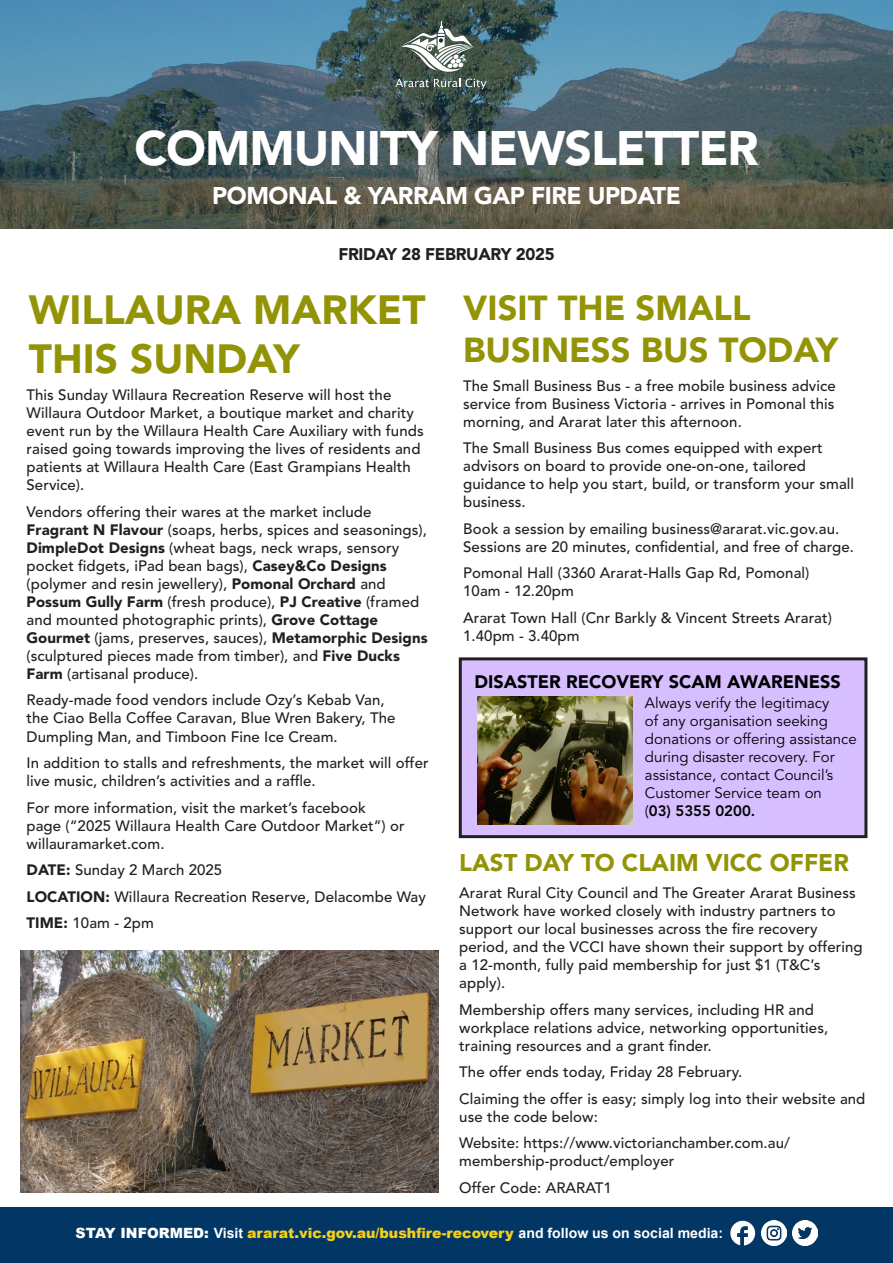
<style>
.page{position:relative;width:893px;height:1263px;background:#fff}
.page>*{position:absolute;margin:0;border:0;box-sizing:border-box;transform-origin:0 0}
.t1{font:900 48px "Avenir LT Std";letter-spacing:-.02em;color:#fff}
.t2{font:900 40.5px/48.6px "Avenir LT Std";color:#939306}
.t3{font:900 34.5px/41.4px "Avenir LT Std";color:#939306}
.t4{font:900 24px "Avenir LT Std";letter-spacing:-.02em;color:#fff}
.t5{font:900 24px "Avenir LT Std";color:#939306}
.t6{font:900 18px "Avenir LT Std";color:#000}
.t7{font:900 16.8px "Avenir LT Std";letter-spacing:-.02em;color:#231f20}
.t8{font:500 15px/18px "Avenir LT Std";letter-spacing:.005em;color:#231f20}
.t9{font:15px/18px "Avenir LT Std";color:#000}
.t10{font:800 15px "Avenir LT Std";color:#000}
.t11{font:900 14.1px "Arial";color:#f2d01b}
.s1{font-weight:900}
.s2{font-weight:400}
.s3{color:#fff}
.s4{font-weight:700;color:#fff}
</style>
<div class="page">
<div style="left:1px;top:1207px;width:892px;height:56px;background:#023665"></div>
<svg style="left:730px;top:1221px;width:25px;height:24px"></svg>
<img style="left:761px;top:1221px;width:25px;height:25px">
<img style="left:792px;top:1221px;width:25px;height:25px">
<svg style="left:0;top:0;width:893px;height:228px;background:#4d676e"></svg>
<svg style="left:395px;top:21px;width:92px;height:68px;background:#66756e"></svg>
<div style="left:460px;top:659px;width:406px;height:178px;background:#d7bfff"></div>
<div style="left:459px;top:657px;width:408px;height:181px;border:3px solid #231f20"></div>
<img style="left:477px;top:696px;width:155px;height:128px">
<img style="left:21px;top:951px;width:417px;height:241px">
<p class="t1" style="left:134px;top:119px;width:626px">COMMUNITY NEWSLETTER</p>
<p class="t4" style="left:212px;top:181px;width:470px">POMONAL &amp; YARRAM GAP FIRE UPDATE</p>
<p class="t7" style="left:338px;top:244px;width:218px">FRIDAY 28 FEBRUARY 2025</p>
<p class="t2" style="left:29px;top:285px;width:398px">WILLAURA MARKET<br>THIS SUNDAY</p>
<p class="t8" style="left:27px;top:387px;width:399px">This Sunday Willaura Recreation Reserve will host the Willaura Outdoor Market, a boutique market and charity event run by the Willaura Health Care Auxiliary with funds raised going towards improving the lives of residents and patients at Willaura Health Care (East Grampians Health Service).</p>
<p class="t8" style="left:27px;top:503px;width:403px">Vendors offering their wares at the market include <span class="s1">Fragrant N Flavour</span> (soaps, herbs, spices and seasonings), <span class="s1">DimpleDot Designs</span> (wheat bags, neck wraps, sensory pocket fidgets, iPad bean bags), <span class="s1">Casey&amp;Co Designs </span>(polymer and resin jewellery), <span class="s1">Pomonal Orchard</span> and <span class="s1">Possum Gully Farm</span> (fresh produce), <span class="s1">PJ Creative</span> (framed and mounted photographic prints), <span class="s1">Grove Cottage Gourmet</span> (jams, preserves, sauces), <span class="s1">Metamorphic Designs </span>(sculptured pieces made from timber), and <span class="s1">Five Ducks Farm</span> (artisanal produce).</p>
<p class="t8" style="left:27px;top:692px;width:370px">Ready-made food vendors include Ozy’s Kebab Van, the Ciao Bella Coffee Caravan, Blue Wren Bakery, The<br>Dumpling Man, and Timboon Fine Ice Cream.</p>
<p class="t8" style="left:27px;top:754px;width:404px">In addition to stalls and refreshments, the market will offer live music, children’s activities and a raffle.</p>
<p class="t8" style="left:27px;top:799px;width:380px">For more information, visit the market’s facebook<br>page (“2025 Willaura Health Care Outdoor Market”) or willauramarket.com.</p>
<p class="t8" style="left:27px;top:861px;width:197px"><span class="s1">DATE:</span> Sunday 2 March 2025</p>
<p class="t8" style="left:27px;top:888px;width:401px"><span class="s1">LOCATION:</span> Willaura Recreation Reserve, Delacombe Way</p>
<p class="t8" style="left:27px;top:914px;width:129px"><span class="s1">TIME:</span> 10am - 2pm</p>
<p class="t3" style="left:463px;top:288px;width:376px">VISIT THE SMALL<br>BUSINESS BUS TODAY</p>
<p class="t8" style="left:463px;top:377px;width:374px;text-align:justify">The Small Business Bus - a free mobile business advice service from Business Victoria - arrives in Pomonal this morning, and Ararat later this afternoon.</p>
<p class="t8" style="left:463px;top:439px;width:393px">The Small Business Bus comes equipped with expert advisors on board to provide one-on-one, tailored guidance to help you start, build, or transform your small business.</p>
<p class="t8" style="left:463px;top:520px;width:392px">Book a session by emailing business@ararat.vic.gov.au.<br>Sessions are 20 minutes, confidential, and free of charge.</p>
<p class="t8" style="left:463px;top:564px;width:348px">Pomonal Hall (3360 Ararat-Halls Gap Rd, Pomonal)<br>10am - 12.20pm</p>
<p class="t8" style="left:463px;top:609px;width:370px">Ararat Town Hall (Cnr Barkly &amp; Vincent Streets Ararat)<br>1.40pm - 3.40pm</p>
<p class="t6" style="left:475px;top:670px;width:368px">DISASTER RECOVERY SCAM AWARENESS</p>
<p class="t9" style="left:645px;top:694px;width:213px">Always verify the legitimacy<br>of any organisation seeking donations or offering assistance during disaster recovery. For assistance, contact Council’s<br>Customer Service team on</p>
<p class="t10" style="left:645px;top:802px;width:112px"><span class="s2">(</span>03) 5355 0200.</p>
<p class="t5" style="left:459px;top:848px;width:391px">LAST DAY TO CLAIM VICC OFFER</p>
<p class="t8" style="left:459px;top:884px;width:405px">Ararat Rural City Council and The Greater Ararat Business Network have worked closely with industry partners to support our local businesses across the fire recovery period, and the VCCI have shown their support by offering a 12-month, fully paid membership for just $1 (T&amp;C’s apply).</p>
<p class="t8" style="left:459px;top:1001px;width:370px">Membership offers many services, including HR and workplace relations advice, networking opportunities, training resources and a grant finder.</p>
<p class="t8" style="left:459px;top:1063px;width:285px">The offer ends today, Friday 28 February.</p>
<p class="t8" style="left:459px;top:1090px;width:408px">Claiming the offer is easy; simply log into their website and use the code below:</p>
<p class="t8" style="left:459px;top:1134px;width:332px">Website: https://www.victorianchamber.com.au/ membership-product/employer</p>
<p class="t8" style="left:459px;top:1179px;width:154px">Offer Code: ARARAT1</p>
<p class="t11" style="left:76px;top:1223px;width:649px"><span class="s3">STAY INFORMED:</span> <span class="s4">Visit</span> ararat.vic.gov.au/bushfire-recovery <span class="s4">and follow us on social media:</span></p>
</div>
